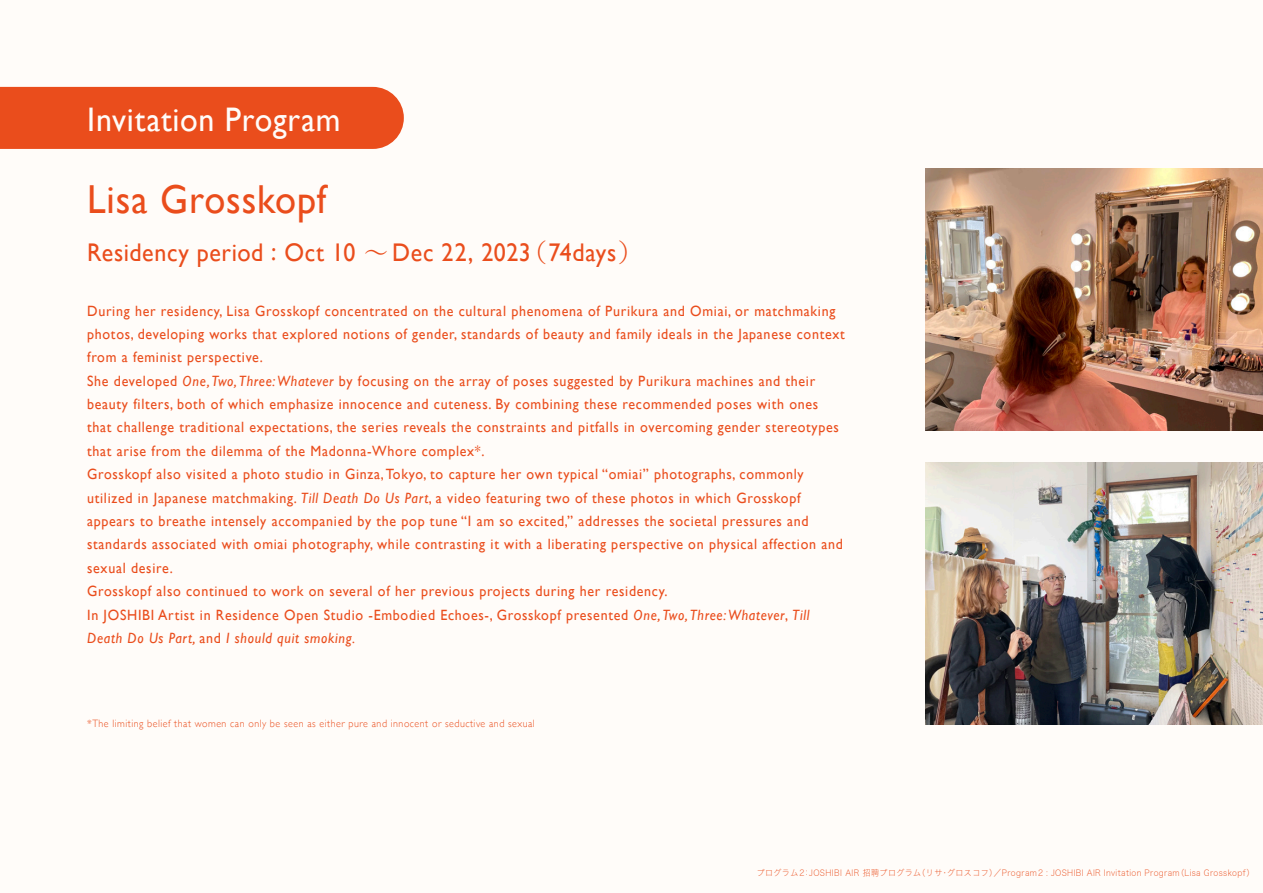
<style>
.page{position:relative;width:1263px;height:893px;background:#fffcf9}
.page>*{position:absolute;margin:0;border:0;box-sizing:border-box;transform-origin:0 0}
.t1{font:40.35px "Gill Sans";letter-spacing:.02em;color:#ea4d1c;scale:.94 1}
.t2{font:34.05px "Gill Sans";letter-spacing:.02em;color:#fffcf9;scale:.94 1}
.t3{font:25.5px "Gill Sans";letter-spacing:.025em;color:#ea4d1c;scale:.94 1}
.t4{font:14.85px/23.4px "Gill Sans";letter-spacing:.05em;color:#ea4d1c;scale:.94 1}
.t5{font:300 10.65px "Gill Sans";letter-spacing:.05em;color:#ea4d1c;scale:.94 1}
.t6{font:8.55px "Hiragino Sans W1";letter-spacing:.05em;color:#ea4d1c;scale:.94 1}
.s1{font-family:"Koz Min Pr 6 N"}
.s2{font-style:italic}
</style>
<div class="page">
<div style="left:0;top:87px;width:404px;height:62px;background:#ea4d1c"></div>
<img style="left:926px;top:168px;width:337px;height:262px">
<img style="left:926px;top:462px;width:337px;height:263px">
<p class="t2" style="left:87px;top:99px;width:271px">Invitation Program</p>
<p class="t1" style="left:87px;top:176px;width:256px">Lisa Grosskopf</p>
<p class="t3" style="left:87px;top:237px;width:592px">Residency period : Oct 10 <span class="s1">〜</span> Dec 22, 2023 <span class="s1">（</span>74days<span class="s1">）</span></p>
<p class="t4" style="left:87px;top:299px;width:807px">During her residency, Lisa Grosskopf concentrated on the cultural phenomena of Purikura and Omiai, or matchmaking photos, developing works that explored notions of gender, standards of beauty and family ideals in the Japanese context from a feminist perspective.</p>
<p class="t4" style="left:87px;top:369px;width:801px">She developed <span class="s2">One, Two, Three: Whatever</span> by focusing on the array of poses suggested by Purikura machines and their beauty filters, both of which emphasize innocence and cuteness. By combining these recommended poses with ones that challenge traditional expectations, the series reveals the constraints and pitfalls in overcoming gender stereotypes that arise from the dilemma of the Madonna-Whore complex*.</p>
<p class="t4" style="left:87px;top:462px;width:805px">Grosskopf also visited a photo studio in Ginza, Tokyo, to capture her own typical “omiai” photographs, commonly utilized in Japanese matchmaking. <span class="s2">Till Death Do Us Part</span>, a video featuring two of these photos in which Grosskopf appears to breathe intensely accompanied by the pop tune “I am so excited,” addresses the societal pressures and standards associated with omiai photography, while contrasting it with a liberating perspective on physical affection and sexual desire.</p>
<p class="t4" style="left:87px;top:579px;width:619px">Grosskopf also continued to work on several of her previous projects during her residency.</p>
<p class="t4" style="left:87px;top:603px;width:770px">In JOSHIBI Artist in Residence Open Studio -Embodied Echoes-, Grosskopf presented <span class="s2">One, Two, Three: Whatever</span>, <span class="s2">Till<br>Death Do Us Part,</span> and <span class="s2">I should quit smoking.</span></p>
<p class="t5" style="left:87px;top:715px;width:478px">*The limiting belief that women can only be seen as either pure and innocent or seductive and sexual</p>
<p class="t6" style="left:757px;top:865px;width:531px">プログラム2：JOSHIBI AIR 招聘プログラム（リサ・グロスコフ）／Program2 : JOSHIBI AIR Invitation Program（Lisa Grosskopf）</p>
</div>
